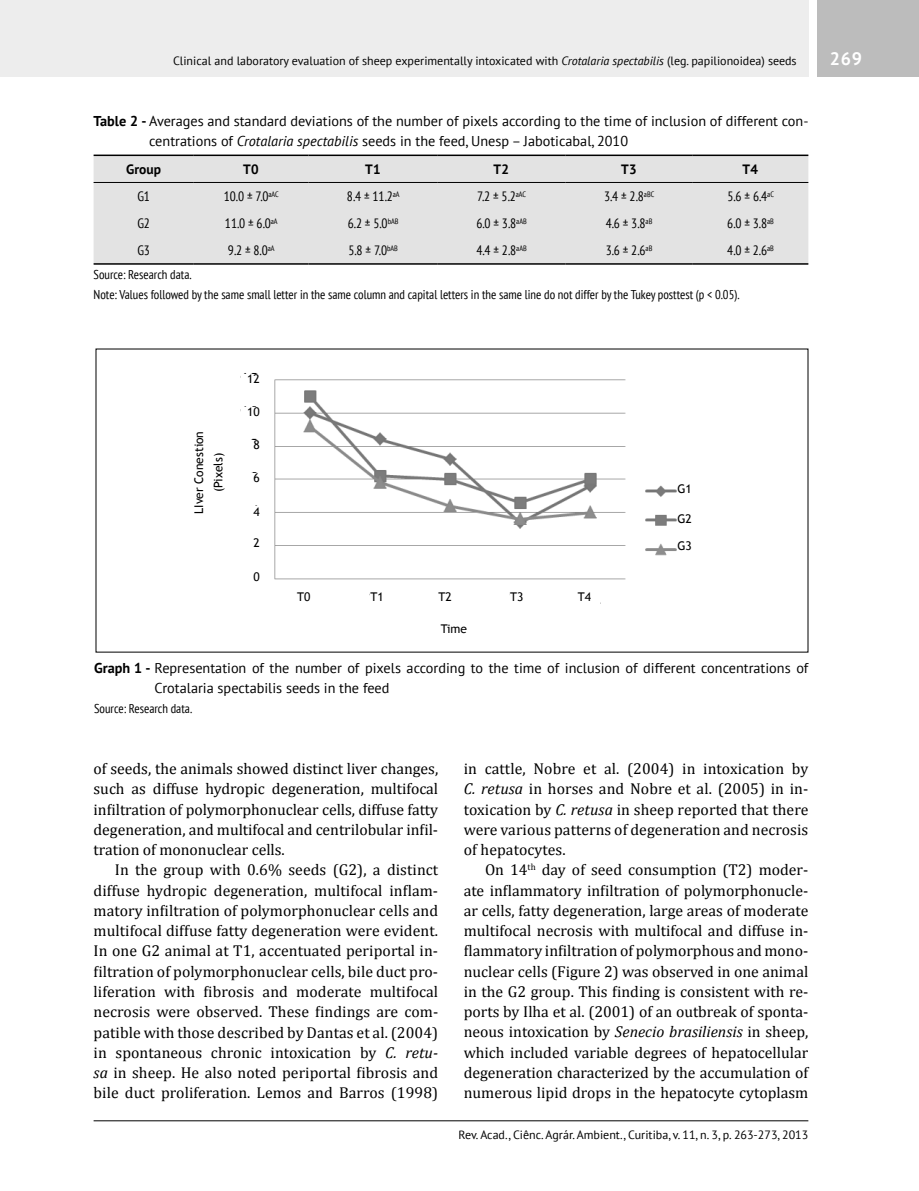
<style>
.page{position:relative;width:919px;height:1191px;background:#fff}
.page>*{position:absolute;margin:0;border:0;box-sizing:border-box;transform-origin:0 0}
.t1{font:700 18px "PT Sans";color:#fff}
.t2{font:15.75px/20.2px "Cambria";color:#000;text-align:justify}
.t3{font:14.25px/20.2px "PT Sans";color:#000}
.t4{font:condensed 13.5px "PT Sans";color:#000}
.t5{font:700 13.5px "PT Sans";color:#000}
.t6{font:condensed 12.75px/20.2px "PT Sans";color:#000}
.t7{font:12px "PT Sans";color:#000}
.t8{font:12px/19.5px "Trebuchet MS";color:#000;text-align:center}
.s1{font-style:italic}
.s2{font-weight:700}
</style>
<div class="page">
<div style="left:0;top:0;width:808px;height:77px;background:#ededed"></div>
<div style="left:816px;top:0;width:102px;height:77px;background:#bcbcbc"></div>
<hr style="left:94px;top:1120px;width:714px;height:1px;background:#000">
<div style="left:94px;top:156px;width:714px;height:107px;background:#e3e3e3"></div>
<hr style="left:94px;top:155px;width:100px;height:1px;background:#000">
<hr style="left:194px;top:155px;width:114px;height:1px;background:#000">
<hr style="left:308px;top:155px;width:130px;height:1px;background:#000">
<hr style="left:438px;top:155px;width:127px;height:1px;background:#000">
<hr style="left:565px;top:155px;width:127px;height:1px;background:#000">
<hr style="left:692px;top:155px;width:116px;height:1px;background:#000">
<hr style="left:94px;top:182px;width:100px;height:1px;background:#000">
<hr style="left:194px;top:182px;width:114px;height:1px;background:#000">
<hr style="left:308px;top:182px;width:130px;height:1px;background:#000">
<hr style="left:438px;top:182px;width:127px;height:1px;background:#000">
<hr style="left:565px;top:182px;width:127px;height:1px;background:#000">
<hr style="left:692px;top:182px;width:116px;height:1px;background:#000">
<hr style="left:94px;top:263px;width:100px;height:2px;background:#000">
<hr style="left:194px;top:263px;width:114px;height:2px;background:#000">
<hr style="left:308px;top:263px;width:130px;height:2px;background:#000">
<hr style="left:438px;top:263px;width:127px;height:2px;background:#000">
<hr style="left:565px;top:263px;width:127px;height:2px;background:#000">
<hr style="left:692px;top:263px;width:116px;height:2px;background:#000">
<img style="left:240px;top:373px;width:437px;height:231px">
<div style="left:241px;top:374px;width:19px;height:13px;background:#fff"></div>
<div style="left:241px;top:407px;width:19px;height:16px;background:#fff"></div>
<div style="left:241px;top:440px;width:19px;height:13px;background:#fff"></div>
<div style="left:241px;top:473px;width:19px;height:14px;background:#fff"></div>
<div style="left:241px;top:507px;width:19px;height:13px;background:#fff"></div>
<div style="left:241px;top:538px;width:19px;height:15px;background:#fff"></div>
<div style="left:241px;top:572px;width:19px;height:14px;background:#fff"></div>
<div style="left:297px;top:592px;width:22px;height:18px;background:#fff"></div>
<div style="left:370px;top:592px;width:23px;height:18px;background:#fff"></div>
<div style="left:438px;top:592px;width:23px;height:18px;background:#fff"></div>
<div style="left:510px;top:592px;width:22px;height:18px;background:#fff"></div>
<div style="left:577px;top:592px;width:23px;height:18px;background:#fff"></div>
<p class="t7" style="left:173px;top:53px;width:625px">Clinical and laboratory evaluation of sheep experimentally intoxicated with <span class="s1">Crotalaria spectabilis</span> (leg. papilionoidea) seeds</p>
<p class="t1" style="left:829px;top:47px;width:34px">269</p>
<p class="t3" style="left:149px;top:110px;width:660px;text-indent:-56px"><span class="s2">Table 2 -</span> Averages and standard deviations of the number of pixels according to the time of inclusion of different con&shy;centrations of <span class="s1">Crotalaria spectabilis</span> seeds in the feed, Unesp – Jaboticabal, 2010</p>
<p class="t5" style="left:126px;top:160px;width:36px">Group</p>
<p class="t5" style="left:243px;top:160px;width:17px">T0</p>
<p class="t5" style="left:365px;top:160px;width:17px">T1</p>
<p class="t5" style="left:493px;top:160px;width:17px">T2</p>
<p class="t5" style="left:621px;top:160px;width:17px">T3</p>
<p class="t5" style="left:742px;top:160px;width:17px">T4</p>
<p class="t4" style="left:137px;top:188px;width:14px">G1</p>
<p class="t4" style="left:224px;top:188px;width:56px">10.0 ± 7.0<sup>aAC</sup></p>
<p class="t4" style="left:347px;top:188px;width:54px">8.4 ± 11.2<sup>aA</sup></p>
<p class="t4" style="left:477px;top:188px;width:50px">7.2 ± 5.2<sup>aAC</sup></p>
<p class="t4" style="left:604px;top:188px;width:52px">3.4 ± 2.8<sup>aBC</sup></p>
<p class="t4" style="left:727px;top:188px;width:48px">5.6 ± 6.4<sup>aC</sup></p>
<p class="t4" style="left:137px;top:215px;width:14px">G2</p>
<p class="t4" style="left:225px;top:215px;width:54px">11.0 ± 6.0<sup>aA</sup></p>
<p class="t4" style="left:348px;top:215px;width:52px">6.2 ± 5.0<sup>bAB</sup></p>
<p class="t4" style="left:476px;top:215px;width:52px">6.0 ± 3.8<sup>aAB</sup></p>
<p class="t4" style="left:605px;top:215px;width:48px">4.6 ± 3.8<sup>aB</sup></p>
<p class="t4" style="left:727px;top:215px;width:48px">6.0 ± 3.8<sup>aB</sup></p>
<p class="t4" style="left:137px;top:242px;width:14px">G3</p>
<p class="t4" style="left:228px;top:242px;width:48px">9.2 ± 8.0<sup>aA</sup></p>
<p class="t4" style="left:348px;top:242px;width:51px">5.8 ± 7.0<sup>bAB</sup></p>
<p class="t4" style="left:476px;top:242px;width:52px">4.4 ± 2.8<sup>aAB</sup></p>
<p class="t4" style="left:605px;top:242px;width:48px">3.6 ± 2.6<sup>aB</sup></p>
<p class="t4" style="left:727px;top:242px;width:48px">4.0 ± 2.6<sup>aB</sup></p>
<p class="t6" style="left:94px;top:264px;width:647px">Source: Research data.<br>Note: Values followed by the same small letter in the same column and capital letters in the same line do not differ by the Tukey posttest (p &lt; 0.05).</p>
<p class="t8" style="left:189px;top:514px;width:84px;rotate:-90deg">LIver Conestion (Pixels)</p>
<p class="t8" style="left:247px;top:369px;width:14px">12</p>
<p class="t8" style="left:247px;top:402px;width:14px">10</p>
<p class="t8" style="left:253px;top:435px;width:8px">8</p>
<p class="t8" style="left:253px;top:468px;width:8px">6</p>
<p class="t8" style="left:253px;top:502px;width:8px">4</p>
<p class="t8" style="left:253px;top:533px;width:8px">2</p>
<p class="t8" style="left:253px;top:567px;width:8px">0</p>
<p class="t8" style="left:297px;top:587px;width:15px">T0</p>
<p class="t8" style="left:370px;top:587px;width:15px">T1</p>
<p class="t8" style="left:438px;top:587px;width:15px">T2</p>
<p class="t8" style="left:510px;top:587px;width:15px">T3</p>
<p class="t8" style="left:577px;top:587px;width:15px">T4</p>
<p class="t8" style="left:440px;top:619px;width:28px">Time</p>
<p class="t8" style="left:677px;top:479px;width:16px">G1</p>
<p class="t8" style="left:677px;top:509px;width:16px">G2</p>
<p class="t8" style="left:677px;top:536px;width:16px">G3</p>
<p class="t3" style="left:154px;top:657px;width:655px;text-indent:-60px"><span class="s2">Graph 1 -</span> Representation of the number of pixels according to the time of inclusion of different concentrations of<br>Crotalaria spectabilis seeds in the feed</p>
<p class="t6" style="left:94px;top:698px;width:99px">Source: Research data.</p>
<p class="t2" style="left:94px;top:758px;width:346px">of seeds, the animals showed distinct liver changes, such as diffuse hydropic degeneration, multifocal infiltration of polymorphonuclear cells, diffuse fatty degeneration, and multifocal and centrilobular infil&shy;tration of mononuclear cells.</p>
<p class="t2" style="left:94px;top:860px;width:346px;text-indent:21px">In the group with 0.6% seeds (G2), a distinct diffuse hydropic degeneration, multifocal inflam&shy;matory infiltration of polymorphonuclear cells and multifocal diffuse fatty degeneration were evident.<br>In one G2 animal at T1, accentuated periportal in&shy;filtration of polymorphonuclear cells, bile duct pro&shy;liferation with fibrosis and moderate multifocal necrosis were observed. These findings are com&shy;patible with those described by Dantas et al. (2004) in spontaneous chronic intoxication by <span class="s1">C. retu&shy;sa</span> in sheep. He also noted periportal fibrosis and bile duct proliferation. Lemos and Barros (1998)</p>
<p class="t2" style="left:463px;top:758px;width:346px">in cattle, Nobre et al. (2004) in intoxication by <span class="s1">C. retusa</span> in horses and Nobre et al. (2005) in in&shy;toxication by <span class="s1">C. retusa</span> in sheep reported that there were various patterns of degeneration and necrosis of hepatocytes.</p>
<p class="t2" style="left:463px;top:859px;width:346px;text-indent:21px">On 14<sup>th</sup> day of seed consumption (T2) moder&shy;ate inflammatory infiltration of polymorphonucle&shy;ar cells, fatty degeneration, large areas of moderate multifocal necrosis with multifocal and diffuse in&shy;flammatory infiltration of polymorphous and mono&shy;nuclear cells (Figure 2) was observed in one animal in the G2 group. This finding is consistent with re&shy;ports by Ilha et al. (2001) of an outbreak of sponta&shy;neous intoxication by <span class="s1">Senecio brasiliensis</span> in sheep, which included variable degrees of hepatocellular degeneration characterized by the accumulation of numerous lipid drops in the hepatocyte cytoplasm</p>
<p class="t7" style="left:458px;top:1126px;width:351px">Rev. Acad., Ciênc. Agrár. Ambient., Curitiba, v. 11, n. 3, p. 263-273, 2013</p>
</div>
